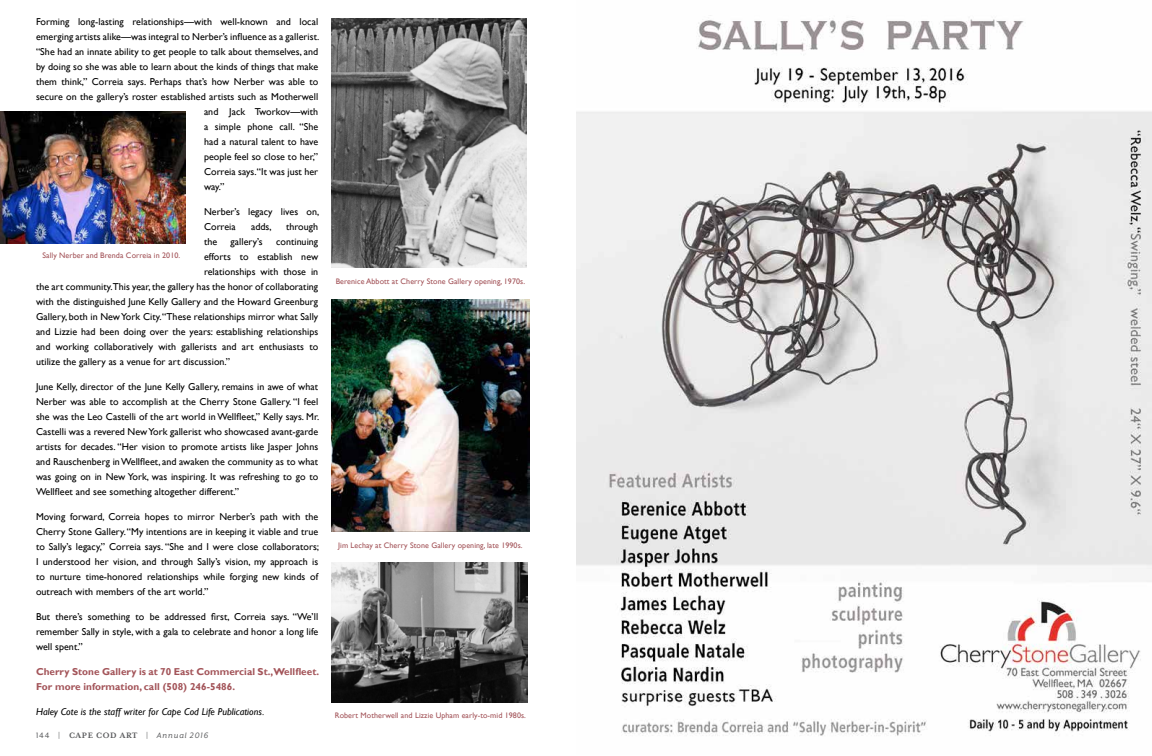
<style>
.page{position:relative;width:1152px;height:756px;background:#fff}
.page>*{position:absolute;margin:0;border:0;box-sizing:border-box;transform-origin:0 0}
.t1{font:10px/15px "Gill Sans";letter-spacing:.005em;color:#000;text-align:justify}
.t2{font:700 10px/15px "Gill Sans";letter-spacing:.005em;color:#a35459}
.t3{font:italic 10px "Gill Sans";letter-spacing:.005em;color:#000}
.t4{font:700 9px "Mrs Eaves XL Serif OT";letter-spacing:.075em;color:#58595b}
.t5{font:8px "Gill Sans";letter-spacing:.01em;color:#a35459}
.s1{font-family:"Mr Eaves XL San R";font-weight:400}
.s2{font-family:"Mr Eaves XL San RI";font-weight:400}
</style>
<div class="page">
<img style="left:0;top:112px;width:186px;height:131px">
<img style="left:332px;top:563px;width:196px;height:140px">
<img style="left:332px;top:299px;width:197px;height:233px">
<img style="left:332px;top:19px;width:195px;height:249px">
<img style="left:576px;top:15px;width:576px;height:721px">
<p class="t1" style="left:36px;top:14px;width:284px">Forming long-lasting relationships—with well-known and local</p>
<p class="t1" style="left:36px;top:29px;width:285px">emerging artists alike—was integral to Nerber’s influence as a gallerist.</p>
<p class="t1" style="left:36px;top:44px;width:284px">“She had an innate ability to get people to talk about themselves, and</p>
<p class="t1" style="left:36px;top:59px;width:284px">by doing so she was able to learn about the kinds of things that make</p>
<p class="t1" style="left:36px;top:74px;width:284px">them think,” Correia says. Perhaps that’s how Nerber was able to</p>
<p class="t1" style="left:36px;top:89px;width:284px">secure on the gallery’s roster established artists such as Motherwell</p>
<p class="t1" style="left:204px;top:104px;width:116px">and Jack Tworkov—with</p>
<p class="t1" style="left:204px;top:119px;width:116px">a simple phone call. “She</p>
<p class="t1" style="left:204px;top:134px;width:116px">had a natural talent to have</p>
<p class="t1" style="left:204px;top:149px;width:116px">people feel so close to her,”</p>
<p class="t1" style="left:204px;top:164px;width:116px">Correia says.“It was just her</p>
<p class="t1" style="left:204px;top:179px;width:22px">way.”</p>
<p class="t1" style="left:204px;top:204px;width:117px">Nerber’s legacy lives on,<br>Correia</p>
<p class="t1" style="left:251px;top:219px;width:22px">adds,</p>
<p class="t1" style="left:286px;top:219px;width:34px">through</p>
<p class="t1" style="left:204px;top:234px;width:15px">the</p>
<p class="t1" style="left:231px;top:234px;width:33px">gallery’s</p>
<p class="t1" style="left:276px;top:234px;width:44px">continuing</p>
<p class="t1" style="left:204px;top:249px;width:116px">efforts to establish new</p>
<p class="t1" style="left:204px;top:264px;width:116px">relationships with those in</p>
<p class="t1" style="left:36px;top:279px;width:284px">the art community.This year, the gallery has the honor of collaborating</p>
<p class="t1" style="left:36px;top:294px;width:284px">with the distinguished June Kelly Gallery and the Howard Greenburg</p>
<p class="t1" style="left:36px;top:309px;width:284px">Gallery, both in New York City. “These relationships mirror what Sally</p>
<p class="t1" style="left:36px;top:324px;width:284px">and Lizzie had been doing over the years: establishing relationships</p>
<p class="t1" style="left:36px;top:339px;width:284px">and working collaboratively with gallerists and art enthusiasts to</p>
<p class="t1" style="left:36px;top:354px;width:196px">utilize the gallery as a venue for art discussion.”</p>
<p class="t1" style="left:36px;top:379px;width:285px">June Kelly, director of the June Kelly Gallery, remains in awe of what Nerber was able to accomplish at the Cherry Stone Gallery. “I feel she was the Leo Castelli of the art world in Wellfleet,” Kelly says. Mr.<br>Castelli was a revered New York gallerist who showcased avant-garde artists for decades. “Her vision to promote artists like Jasper Johns and Rauschenberg in Wellfleet, and awaken the community as to what was going on in New York, was inspiring. It was refreshing to go to Wellfleet and see something altogether different.”</p>
<p class="t1" style="left:36px;top:509px;width:285px">Moving forward, Correia hopes to mirror Nerber’s path with the Cherry Stone Gallery. “My intentions are in keeping it viable and true to Sally’s legacy,” Correia says. “She and I were close collaborators; I understood her vision, and through Sally’s vision, my approach is to nurture time-honored relationships while forging new kinds of outreach with members of the art world.”</p>
<p class="t1" style="left:36px;top:609px;width:284px">But there’s something to be addressed first, Correia says. “We’ll remember Sally in style, with a gala to celebrate and honor a long life well spent.”</p>
<p class="t2" style="left:36px;top:664px;width:285px">Cherry Stone Gallery is at 70 East Commercial St.,Wellfleet.<br>For more information, call (508) 246-5486.</p>
<p class="t3" style="left:36px;top:706px;width:230px">Haley Cote is the staff writer for Cape Cod Life Publications.</p>
<p class="t5" style="left:43px;top:250px;width:139px">Sally Nerber and Brenda Correia in 2010.</p>
<p class="t4" style="left:36px;top:731px;width:174px"><span class="s1">144 |</span> CAPE COD ART <span class="s1">|</span> <span class="s2">Annual 2016</span></p>
<p class="t5" style="left:336px;top:277px;width:191px">Berenice Abbott at Cherry Stone Gallery opening, 1970s.</p>
<p class="t5" style="left:338px;top:540px;width:186px">Jim Lechay at Cherry Stone Gallery opening, late 1990s.</p>
<p class="t5" style="left:335px;top:711px;width:193px">Robert Motherwell and Lizzie Upham early-to-mid 1980s.</p>
</div>
